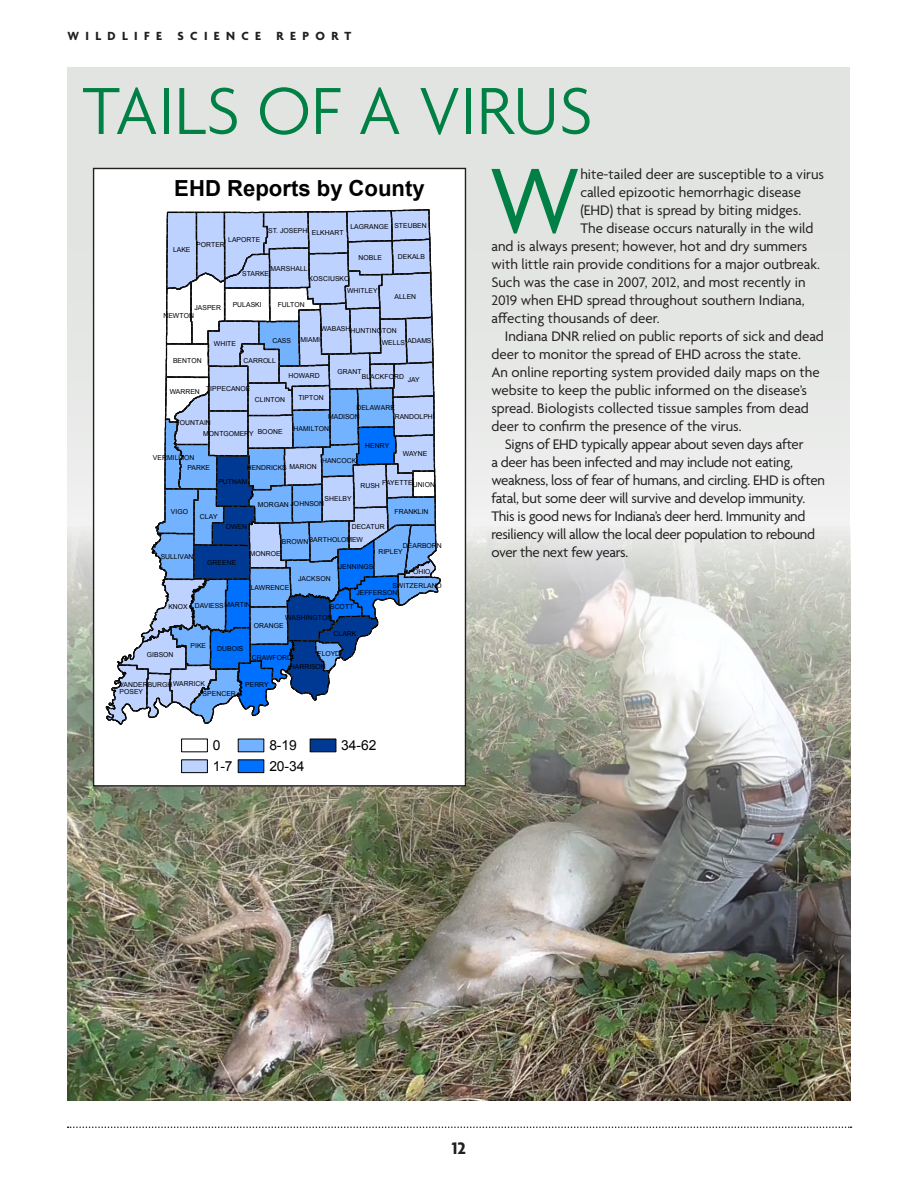
<style>
.page{position:relative;width:918px;height:1188px;background:#fff}
.page>*{position:absolute;margin:0;border:0;box-sizing:border-box;transform-origin:0 0}
.body{font:99.6px "Agenda";color:#008044}
.heading{font:300 72px "Agenda";color:#008044}
.t1{font:700 22.2px "Arial";color:#000}
.t2{font:700 18px "Agenda";color:#231f20}
.body-2{font:15px/18px "Agenda";color:#231f20}
.body-3{font:15px/18px "Agenda";letter-spacing:-.02em;color:#231f20}
.t3{font:13.8px/21px "Arial";color:#000}
.t4{font:700 12.75px "Agenda";letter-spacing:.5em;color:#231f20}
.t5{font:6.9px/14.1px "Arial";letter-spacing:.005em;color:#000}
</style>
<div class="page">
<svg style="left:68px;top:1126px;width:783px;height:2px"></svg>
<div style="left:68px;top:68px;width:782px;height:553px;background:#e2e4e2"></div>
<img style="left:68px;top:527px;width:782px;height:573px">
<div style="left:94px;top:168px;width:371px;height:618px;background:#fff"></div>
<svg style="left:106px;top:209px;width:335px;height:516px"></svg>
<div style="left:181px;top:739px;width:27px;height:13px;border:1px solid #000"></div>
<div style="left:181px;top:760px;width:27px;height:13px;background:#bed2ff;border:1px solid #000"></div>
<div style="left:238px;top:739px;width:26px;height:13px;background:#73b2ff"></div>
<div style="left:238px;top:760px;width:26px;height:13px;background:#0070ff;border:1px solid #000"></div>
<div style="left:310px;top:739px;width:26px;height:13px;background:#003994;border:1px solid #000"></div>
<h3 class="t4" style="left:68px;top:30px;width:285px">WILDLIFE SCIENCE REPORT</h3>
<p class="heading" style="left:82px;top:72px;width:512px">TAILS OF A VIRUS</p>
<p class="body" style="left:489px;top:147px;width:93px">W</p>
<p class="body-2" style="left:580px;top:166px;width:245px">hite-tailed deer are susceptible to a virus</p>
<p class="t1" style="left:174px;top:173px;width:252px">EHD Reports by County</p>
<p class="body-2" style="left:580px;top:184px;width:222px">called epizootic hemorrhagic disease</p>
<p class="body-2" style="left:580px;top:202px;width:222px">(EHD) that is spread by biting midges.</p>
<p class="body-2" style="left:580px;top:220px;width:235px">The disease occurs naturally in the wild</p>
<p class="body-2" style="left:491px;top:238px;width:317px">and is always present; however, hot and dry summers</p>
<p class="body-2" style="left:491px;top:256px;width:330px">with little rain provide conditions for a major outbreak.</p>
<p class="body-2" style="left:491px;top:274px;width:316px">Such was the case in 2007, 2012, and most recently in</p>
<p class="body-2" style="left:491px;top:292px;width:315px">2019 when EHD spread throughout southern Indiana,</p>
<p class="body-2" style="left:491px;top:310px;width:170px">affecting thousands of deer.</p>
<p class="body-2" style="left:491px;top:328px;width:334px;text-indent:14px">Indiana DNR relied on public reports of sick and dead deer to monitor the spread of EHD across the state.<br>An online reporting system provided daily maps on the website to keep the public informed on the disease’s spread. Biologists collected tissue samples from dead deer to confirm the presence of the virus.</p>
<p class="body-3" style="left:491px;top:436px;width:335px;text-indent:14px">Signs of EHD typically appear about seven days after<br>a deer has been infected and may include not eating, weakness, loss of fear of humans, and circling. EHD is often fatal, but some deer will survive and develop immunity.<br>This is good news for Indiana’s deer herd. Immunity and resiliency will allow the local deer population to rebound over the next few years.</p>
<p class="t5" style="left:350px;top:219px;width:78px">LAGRANGE STEUBEN</p>
<p class="t5" style="left:268px;top:224px;width:41px">ST. JOSEPH</p>
<p class="t5" style="left:312px;top:226px;width:33px">ELKHART</p>
<p class="t5" style="left:228px;top:233px;width:34px">LAPORTE</p>
<p class="t5" style="left:196px;top:238px;width:30px">PORTER</p>
<p class="t5" style="left:173px;top:243px;width:19px">LAKE</p>
<p class="t5" style="left:398px;top:250px;width:29px">DEKALB</p>
<p class="t5" style="left:359px;top:250px;width:25px">NOBLE</p>
<p class="t5" style="left:271px;top:261px;width:39px">MARSHALL</p>
<p class="t5" style="left:242px;top:267px;width:28px">STARKE</p>
<p class="t5" style="left:309px;top:271px;width:42px">KOSCIUSKO</p>
<p class="t5" style="left:347px;top:284px;width:32px">WHITLEY</p>
<p class="t5" style="left:395px;top:289px;width:23px">ALLEN</p>
<p class="t5" style="left:278px;top:298px;width:29px">FULTON</p>
<p class="t5" style="left:233px;top:298px;width:30px">PULASKI</p>
<p class="t5" style="left:194px;top:300px;width:28px">JASPER</p>
<p class="t5" style="left:163px;top:309px;width:32px">NEWTON</p>
<p class="t5" style="left:321px;top:322px;width:31px">WABASH</p>
<p class="t5" style="left:351px;top:324px;width:48px">HUNTINGTON</p>
<p class="t5" style="left:301px;top:332px;width:21px">MIAMI</p>
<p class="t5" style="left:407px;top:333px;width:26px">ADAMS</p>
<p class="t5" style="left:272px;top:334px;width:20px">CASS</p>
<p class="t5" style="left:382px;top:336px;width:25px">WELLS</p>
<p class="t5" style="left:214px;top:337px;width:24px">WHITE</p>
<p class="t5" style="left:173px;top:354px;width:30px">BENTON</p>
<p class="t5" style="left:244px;top:354px;width:34px">CARROLL</p>
<p class="t5" style="left:338px;top:364px;width:26px">GRANT</p>
<p class="t5" style="left:289px;top:369px;width:33px">HOWARD</p>
<p class="t5" style="left:362px;top:369px;width:44px">BLACKFORD</p>
<p class="t5" style="left:408px;top:373px;width:14px">JAY</p>
<p class="t5" style="left:206px;top:382px;width:46px">TIPPECANOE</p>
<p class="t5" style="left:170px;top:384px;width:32px">WARREN</p>
<p class="t5" style="left:298px;top:391px;width:27px">TIPTON</p>
<p class="t5" style="left:255px;top:393px;width:32px">CLINTON</p>
<p class="t5" style="left:356px;top:401px;width:40px">DELAWARE</p>
<p class="t5" style="left:395px;top:409px;width:40px">RANDOLPH</p>
<p class="t5" style="left:328px;top:410px;width:33px">MADISON</p>
<p class="t5" style="left:176px;top:416px;width:36px">FOUNTAIN</p>
<p class="t5" style="left:294px;top:422px;width:37px">HAMILTON</p>
<p class="t5" style="left:258px;top:425px;width:26px">BOONE</p>
<p class="t5" style="left:203px;top:426px;width:52px">MONTGOMERY</p>
<p class="t5" style="left:365px;top:439px;width:26px">HENRY</p>
<p class="t5" style="left:403px;top:446px;width:26px">WAYNE</p>
<p class="t5" style="left:153px;top:450px;width:43px">VERMILLION</p>
<p class="t5" style="left:322px;top:453px;width:36px">HANCOCK</p>
<p class="t5" style="left:289px;top:459px;width:29px">MARION</p>
<p class="t5" style="left:187px;top:461px;width:24px">PARKE</p>
<p class="t5" style="left:247px;top:461px;width:42px">HENDRICKS</p>
<p class="t5" style="left:218px;top:474px;width:31px">PUTNAM</p>
<p class="t5" style="left:382px;top:476px;width:54px">FAYETTEUNION</p>
<p class="t5" style="left:360px;top:479px;width:21px">RUSH</p>
<p class="t5" style="left:325px;top:492px;width:29px">SHELBY</p>
<p class="t5" style="left:291px;top:497px;width:35px">JOHNSON</p>
<p class="t5" style="left:258px;top:498px;width:32px">MORGAN</p>
<p class="t5" style="left:171px;top:505px;width:19px">VIGO</p>
<p class="t5" style="left:395px;top:505px;width:35px">FRANKLIN</p>
<p class="t5" style="left:200px;top:509px;width:19px">CLAY</p>
<p class="t5" style="left:352px;top:519px;width:34px">DECATUR</p>
<p class="t5" style="left:226px;top:520px;width:23px">OWEN</p>
<p class="t5" style="left:309px;top:533px;width:56px">BARTHOLOMEW</p>
<p class="t5" style="left:282px;top:534px;width:28px">BROWN</p>
<p class="t5" style="left:403px;top:539px;width:40px">DEARBORN</p>
<p class="t5" style="left:378px;top:545px;width:26px">RIPLEY</p>
<p class="t5" style="left:250px;top:547px;width:33px">MONROE</p>
<p class="t5" style="left:161px;top:549px;width:34px">SULLIVAN</p>
<p class="t5" style="left:207px;top:555px;width:31px">GREENE</p>
<p class="t5" style="left:339px;top:559px;width:36px">JENNINGS</p>
<p class="t5" style="left:392px;top:564px;width:51px;text-indent:21px">OHIO<br>SWITZERLAND</p>
<p class="t5" style="left:298px;top:571px;width:34px">JACKSON</p>
<p class="t5" style="left:251px;top:580px;width:40px">LAWRENCE</p>
<p class="t5" style="left:356px;top:586px;width:42px">JEFFERSON</p>
<p class="t5" style="left:225px;top:597px;width:28px">MARTIN</p>
<p class="t5" style="left:195px;top:598px;width:31px">DAVIESS</p>
<p class="t5" style="left:168px;top:600px;width:21px">KNOX</p>
<p class="t5" style="left:330px;top:599px;width:25px">SCOTT</p>
<p class="t5" style="left:285px;top:611px;width:49px">WASHINGTON</p>
<p class="t5" style="left:254px;top:619px;width:31px">ORANGE</p>
<p class="t5" style="left:334px;top:626px;width:24px">CLARK</p>
<p class="t5" style="left:147px;top:648px;width:28px">GIBSON</p>
<p class="t5" style="left:191px;top:638px;width:17px">PIKE</p>
<p class="t5" style="left:217px;top:641px;width:28px">DUBOIS</p>
<p class="t5" style="left:252px;top:651px;width:42px">CRAWFORD</p>
<p class="t5" style="left:318px;top:647px;width:24px">FLOYD</p>
<p class="t5" style="left:290px;top:660px;width:37px">HARRISON</p>
<p class="t5" style="left:173px;top:676px;width:34px">WARRICK</p>
<p class="t5" style="left:119px;top:677px;width:55px">VANDERBURGH</p>
<p class="t5" style="left:245px;top:678px;width:25px">PERRY</p>
<p class="t5" style="left:120px;top:685px;width:25px">POSEY</p>
<p class="t5" style="left:203px;top:686px;width:35px">SPENCER</p>
<p class="t3" style="left:213px;top:735px;width:21px">0<br>1-7</p>
<p class="t3" style="left:269px;top:735px;width:37px">8-19<br>20-34</p>
<p class="t3" style="left:341px;top:735px;width:37px">34-62</p>
<h3 class="t2" style="left:452px;top:1139px;width:16px">12</h3>
</div>
